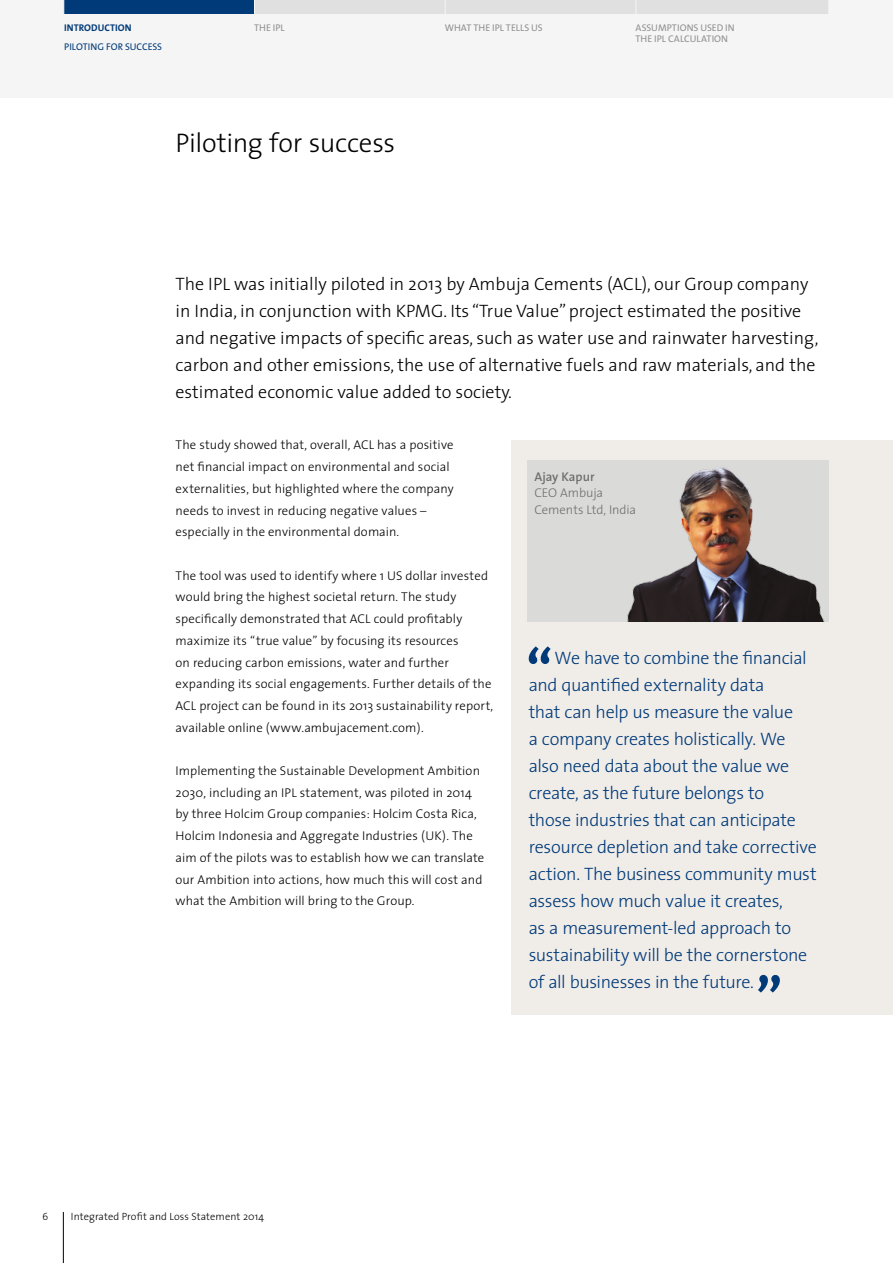
<style>
.page{position:relative;width:893px;height:1263px;background:#fff}
.page>*{position:absolute;margin:0;border:0;box-sizing:border-box;transform-origin:0 0}
.L2_heading{font:300 27px "The Sans";letter-spacing:-.01em;color:#000}
.Body_copy{font:300 18px/27px "The Sans";letter-spacing:-.02em;color:#003a78}
.Intro{font:300 18px/27px "The Sans";color:#000}
.Body_copy-2{font:300 12.75px/21.8px "The Sans";letter-spacing:.01em;color:#000}
.Case_study_heading{font:300 12.75px/16.5px "The Sans";letter-spacing:-.005em;color:#706f6f}
.t1{font:300 10.5px "The Sans";letter-spacing:.01em;color:#000}
.t2{font:10.5px "The Sans Light Expert";color:#000}
.t3{font:9.75px/10.5px "The Sans Caps";letter-spacing:.005em;color:#909090}
.Navigation{font:9.75px "The Sans Caps";color:#003a78}
.t4{font:9.75px "The Sans Bold Caps";letter-spacing:.005em;color:#003a78}
.s1{font-weight:600}
</style>
<div class="page">
<div style="left:511px;top:440px;width:382px;height:574px;background:#f0ece8"></div>
<svg style="left:528px;top:646px;width:23px;height:18px"></svg>
<svg style="left:758px;top:975px;width:22px;height:17px"></svg>
<div style="left:527px;top:460px;width:302px;height:161px;background:#dadad8"></div>
<img style="left:627px;top:467px;width:197px;height:154px">
<div style="left:0;top:0;width:893px;height:98px;background:#f5f5f5"></div>
<svg style="left:63px;top:0;width:765px;height:14px;background:#a8b6c6"></svg>
<hr style="left:63px;top:1212px;width:1px;height:51px;background:#000">
<p class="t4" style="left:64px;top:20px;width:69px">INTRODUCTION</p>
<p class="t3" style="left:254px;top:22px;width:32px">THE IPL</p>
<p class="t3" style="left:445px;top:22px;width:100px">WHAT THE IPL TELLS US</p>
<p class="t3" style="left:635px;top:22px;width:101px">ASSUMPTIONS USED IN<br>THE IPL CALCULATION</p>
<p class="Navigation" style="left:64px;top:38px;width:99px">PILOTING FOR SUCCESS</p>
<p class="L2_heading" style="left:176px;top:120px;width:221px">Piloting for success</p>
<p class="Intro" style="left:176px;top:269px;width:644px">The IPL was initially piloted in 2013 by Ambuja Cements (ACL), our Group company in India, in conjunction with KPMG. Its “True Value” project estimated the positive and negative impacts of specific areas, such as water use and rainwater harvesting, carbon and other emissions, the use of alternative fuels and raw materials, and the estimated economic value added to society.</p>
<p class="Body_copy-2" style="left:176px;top:434px;width:280px">The study showed that, overall, ACL has a positive net financial impact on environmental and social externalities, but highlighted where the company needs to invest in reducing negative values – especially in the environmental domain.</p>
<p class="Body_copy-2" style="left:176px;top:564px;width:319px">The tool was used to identify where 1 US dollar invested would bring the highest societal return. The study specifically demonstrated that ACL could profitably maximize its “true value” by focusing its resources<br>on reducing carbon emissions, water and further expanding its social engagements. Further details of the ACL project can be found in its 2013 sustainability report, available online (www.ambujacement.com).</p>
<p class="Body_copy-2" style="left:176px;top:759px;width:310px">Implementing the Sustainable Development Ambition 2030, including an IPL statement, was piloted in 2014 by three Holcim Group companies: Holcim Costa Rica, Holcim Indonesia and Aggregate Industries (UK). The aim of the pilots was to establish how we can translate our Ambition into actions, how much this will cost and what the Ambition will bring to the Group.</p>
<p class="Case_study_heading" style="left:534px;top:468px;width:103px"><span class="s1">Ajay Kapur<br></span>CEO Ambuja<br>Cements Ltd, India</p>
<p class="Body_copy" style="left:529px;top:644px;width:290px;text-indent:26px">We have to combine the financial and quantified externality data<br>that can help us measure the value<br>a company creates holistically. We also need data about the value we create, as the future belongs to<br>those industries that can anticipate resource depletion and take corrective action. The business community must assess how much value it creates,<br>as a measurement-led approach to sustainability will be the cornerstone of all businesses in the future.</p>
<p class="t2" style="left:42px;top:1207px;width:7px">6</p>
<p class="t1" style="left:71px;top:1207px;width:195px">Integrated Profit and Loss Statement 2014</p>
</div>
